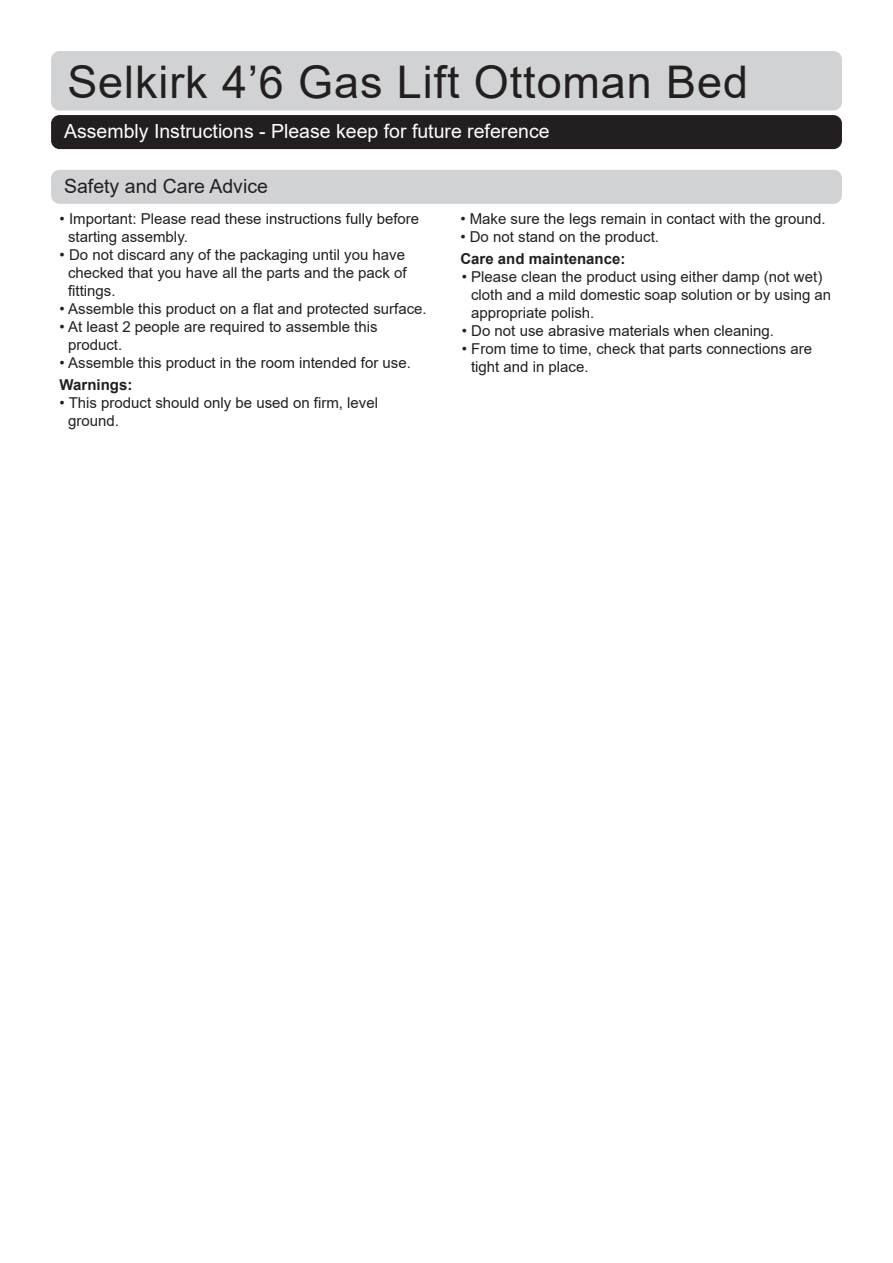
<style>
.page{position:relative;width:893px;height:1263px;background:#fff}
.page>*{position:absolute;margin:0;border:0;box-sizing:border-box;transform-origin:0 0}
.t1{font:45px "Arial";letter-spacing:.02em;color:#231f20}
.t2{font:19.5px "Arial";color:#fff}
.t3{font:19.5px "Arial";color:#231f20}
.t4{font:15px/18px "Arial";color:#231f20}
.t5{font:700 15px "Arial";color:#231f20}
</style>
<div class="page">
<div style="left:51px;top:115px;width:791px;height:34px;background:#231f20;border-radius:9px"></div>
<div style="left:51px;top:51px;width:791px;height:60px;background:#d1d2d4;border-radius:9px"></div>
<div style="left:51px;top:170px;width:791px;height:34px;background:#d1d2d4;border-radius:9px"></div>
<h1 class="t1" style="left:67px;top:51px;width:682px">Selkirk 4’6 Gas Lift Ottoman Bed</h1>
<h2 class="t2" style="left:64px;top:118px;width:487px">Assembly Instructions - Please keep for future reference</h2>
<h2 class="t3" style="left:64px;top:173px;width:205px">Safety and Care Advice</h2>
<p class="t4" style="left:68px;top:209px;width:353px;text-indent:-9px">• Important: Please read these instructions fully before starting assembly.</p>
<p class="t4" style="left:68px;top:245px;width:340px;text-align:justify;text-indent:-9px">• Do not discard any of the packaging until you have checked that you have all the parts and the pack of fittings.</p>
<p class="t4" style="left:60px;top:299px;width:369px">• Assemble this product on a flat and protected surface.</p>
<p class="t4" style="left:68px;top:317px;width:311px;text-indent:-9px">• At least 2 people are required to assemble this product.</p>
<p class="t4" style="left:60px;top:353px;width:353px">• Assemble this product in the room intended for use.</p>
<p class="t5" style="left:60px;top:374px;width:74px">Warnings:</p>
<p class="t4" style="left:68px;top:394px;width:311px;text-indent:-9px">• This product should only be used on firm, level ground.</p>
<p class="t4" style="left:460px;top:209px;width:367px">• Make sure the legs remain in contact with the ground.</p>
<p class="t4" style="left:460px;top:227px;width:200px">• Do not stand on the product.</p>
<p class="t5" style="left:460px;top:248px;width:167px">Care and maintenance:</p>
<p class="t4" style="left:471px;top:268px;width:362px;text-indent:-9px">• Please clean the product using either damp (not wet) cloth and a mild domestic soap solution or by using an appropriate polish.</p>
<p class="t4" style="left:462px;top:322px;width:314px">• Do not use abrasive materials when cleaning.</p>
<p class="t4" style="left:471px;top:340px;width:343px;text-indent:-9px">• From time to time, check that parts connections are tight and in place.</p>
</div>
